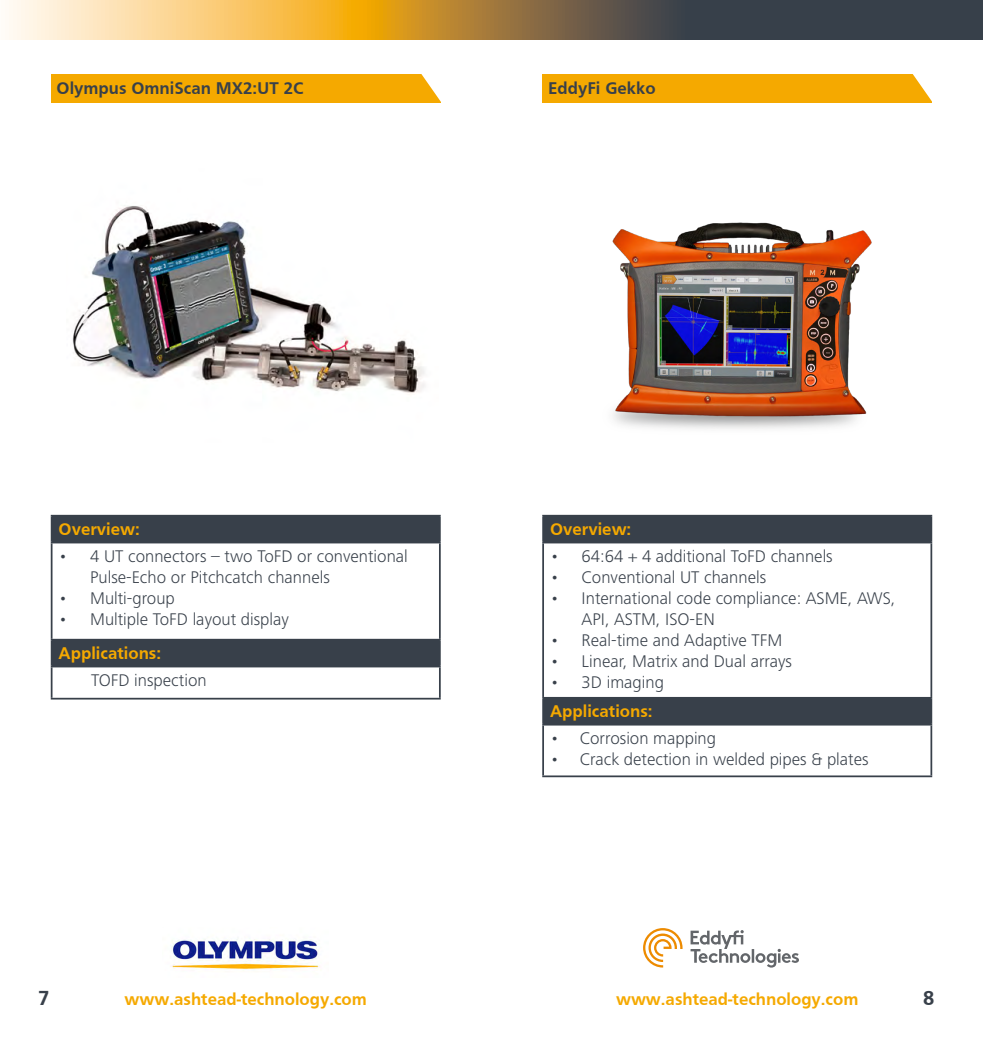
<style>
.page{position:relative;width:983px;height:1042px;background:#fff}
.page>*{position:absolute;margin:0;border:0;box-sizing:border-box;transform-origin:0 0}
.t1{font:700 21px "Frutiger";color:#38404a}
.t2{font:300 17.5px/21px "Frutiger Next LT";color:#38404a}
.t3{font:700 17.5px "Frutiger";color:#f5a900}
.t4{font:700 17.5px "Frutiger";color:#38404a}
</style>
<div class="page">
<div style="left:542px;top:74px;width:389px;height:28px;background:#f5a900"></div>
<svg style="left:909px;top:74px;width:23px;height:29px"></svg>
<svg style="left:544px;top:516px;width:386px;height:208px"></svg>
<hr style="left:542px;top:699px;width:2px;height:25px;background:#38404a">
<svg style="left:930px;top:699px;width:1px;height:25px"></svg>
<hr style="left:542px;top:724px;width:389px;height:1px;background:#38404a">
<hr style="left:542px;top:725px;width:2px;height:50px;background:#38404a">
<hr style="left:930px;top:725px;width:1px;height:50px;background:#38404a">
<hr style="left:542px;top:775px;width:389px;height:2px;background:#38404a">
<hr style="left:542px;top:543px;width:2px;height:154px;background:#38404a">
<hr style="left:930px;top:543px;width:1px;height:154px;background:#38404a">
<hr style="left:542px;top:697px;width:389px;height:2px;background:#38404a">
<hr style="left:542px;top:516px;width:2px;height:26px;background:#38404a">
<svg style="left:930px;top:516px;width:1px;height:26px"></svg>
<hr style="left:542px;top:542px;width:389px;height:1px;background:#38404a">
<hr style="left:542px;top:515px;width:389px;height:1px;background:#38404a">
<svg style="left:643px;top:928px;width:39px;height:39px"></svg>
<svg style="left:690px;top:930px;width:108px;height:37px"></svg>
<div style="left:51px;top:74px;width:389px;height:28px;background:#f5a900"></div>
<svg style="left:418px;top:74px;width:23px;height:29px"></svg>
<svg style="left:52px;top:516px;width:387px;height:150px"></svg>
<svg style="left:51px;top:640px;width:1px;height:26px"></svg>
<svg style="left:439px;top:640px;width:1px;height:26px"></svg>
<hr style="left:51px;top:666px;width:389px;height:1px;background:#38404a">
<hr style="left:51px;top:667px;width:1px;height:31px;background:#38404a">
<hr style="left:439px;top:667px;width:1px;height:31px;background:#38404a">
<hr style="left:51px;top:698px;width:389px;height:1px;background:#38404a">
<hr style="left:51px;top:543px;width:1px;height:96px;background:#38404a">
<hr style="left:439px;top:543px;width:1px;height:96px;background:#38404a">
<hr style="left:51px;top:639px;width:389px;height:1px;background:#38404a">
<svg style="left:51px;top:516px;width:1px;height:26px"></svg>
<svg style="left:439px;top:516px;width:1px;height:26px"></svg>
<hr style="left:51px;top:542px;width:389px;height:1px;background:#38404a">
<hr style="left:51px;top:515px;width:389px;height:1px;background:#38404a">
<img style="left:170px;top:938px;width:150px;height:33px">
<img style="left:72px;top:206px;width:353px;height:188px">
<img style="left:612px;top:222px;width:260px;height:207px">
<svg style="left:9px;top:0;width:973px;height:39px;background:#9c8559"></svg>
<p class="t4" style="left:57px;top:78px;width:248px">Olympus OmniScan MX2:UT 2C</p>
<p class="t4" style="left:548px;top:78px;width:109px">EddyFi Gekko</p>
<p class="t3" style="left:59px;top:519px;width:83px">Overview:</p>
<p class="t2" style="left:90px;top:546px;width:319px;text-indent:-32px">• 4 UT connectors – two ToFD or conventional<br>Pulse-Echo or Pitchcatch channels</p>
<p class="t2" style="left:59px;top:588px;width:118px">• Multi-group</p>
<p class="t2" style="left:59px;top:609px;width:232px">• Multiple ToFD layout display</p>
<p class="t3" style="left:59px;top:643px;width:104px">Applications:</p>
<p class="t2" style="left:91px;top:670px;width:117px">TOFD inspection</p>
<p class="t3" style="left:550px;top:519px;width:83px">Overview:</p>
<p class="t2" style="left:550px;top:546px;width:284px">• 64:64 + 4 additional ToFD channels</p>
<p class="t2" style="left:550px;top:567px;width:217px">• Conventional UT channels</p>
<p class="t2" style="left:581px;top:588px;width:315px;text-indent:-32px">• International code compliance: ASME, AWS,<br>API, ASTM, ISO-EN</p>
<p class="t2" style="left:550px;top:630px;width:234px">• Real-time and Adaptive TFM</p>
<p class="t2" style="left:550px;top:651px;width:243px">• Linear, Matrix and Dual arrays</p>
<p class="t2" style="left:550px;top:672px;width:115px">• 3D imaging</p>
<p class="t3" style="left:550px;top:701px;width:104px">Applications:</p>
<p class="t2" style="left:550px;top:728px;width:167px">• Corrosion mapping</p>
<p class="t2" style="left:550px;top:749px;width:320px">• Crack detection in welded pipes &amp; plates</p>
<p class="t1" style="left:38px;top:986px;width:13px">7</p>
<p class="t1" style="left:922px;top:986px;width:13px">8</p>
<p class="t3" style="left:124px;top:989px;width:244px">www.ashtead-technology.com</p>
<p class="t3" style="left:616px;top:989px;width:244px">www.ashtead-technology.com</p>
</div>
